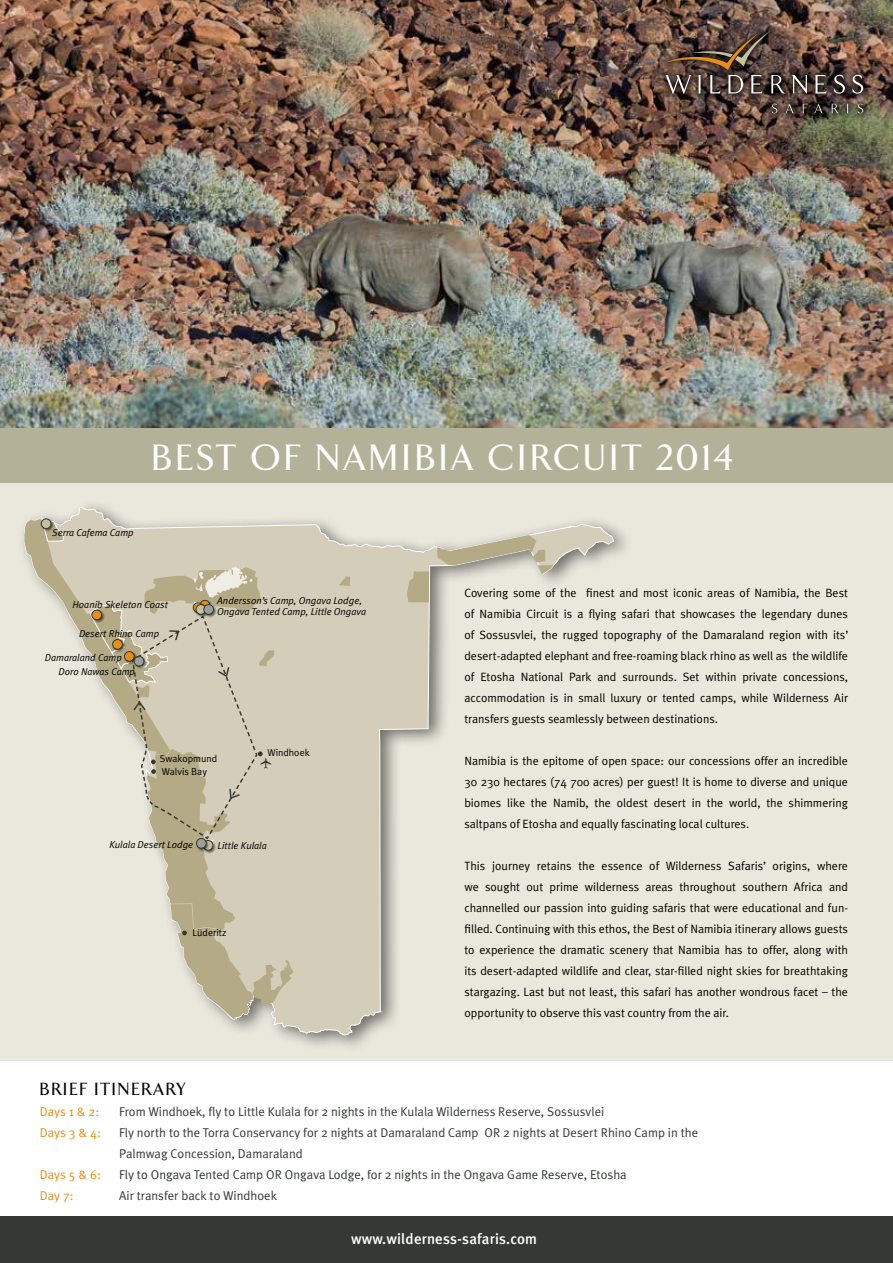
<style>
.page{position:relative;width:893px;height:1263px;background:#fff}
.page>*{position:absolute;margin:0;border:0;box-sizing:border-box;transform-origin:0 0}
.t1{font:500 37.5px "Arrow";letter-spacing:.1em;color:#fff}
.t2{font:500 18px "Arrow";letter-spacing:.1em;color:#000}
.t3{font:500 15px "Meta Plus";letter-spacing:.01em;color:#fff}
.t4{font:12.75px/21px "Meta Plus Normal";color:#343933}
.t5{font:12.75px "Meta Plus Normal";color:#e58e1a}
.t6{font:12px/21px "Meta Plus Normal";color:#000;text-align:justify}
.t7{font:italic 10.05px/11.6px "Meta Plus Normal";color:#000}
.t8{font:10.05px "Meta Plus Normal";color:#000}
</style>
<div class="page">
<img style="left:0;top:0;width:893px;height:428px">
<div style="left:0;top:428px;width:893px;height:55px;background:#b4b199"></div>
<div style="left:0;top:483px;width:893px;height:578px;background:#eae8dd"></div>
<div style="left:0;top:1216px;width:893px;height:47px;background:#343933"></div>
<div style="left:658px;top:23px;width:213px;height:98px;background:#000;opacity:.75"></div>
<img style="left:665px;top:30px;width:198px;height:64px">
<svg style="left:772px;top:104px;width:91px;height:9px"></svg>
<svg style="left:36px;top:504px;width:591px;height:532px"></svg>
<svg style="left:407px;top:571px;width:22px;height:31px"></svg>
<svg style="left:339px;top:576px;width:11px;height:10px"></svg>
<svg style="left:437px;top:535px;width:116px;height:39px"></svg>
<svg style="left:24px;top:517px;width:269px;height:502px"></svg>
<h1 class="t1" style="left:152px;top:438px;width:583px">BEST OF NAMIBIA CIRCUIT 2014</h1>
<p class="t7" style="left:52px;top:527px;width:83px">Serra Cafema Camp</p>
<p class="t7" style="left:73px;top:599px;width:97px">Hoanib Skeleton Coast</p>
<p class="t7" style="left:79px;top:628px;width:82px">Desert Rhino Camp</p>
<p class="t7" style="left:45px;top:652px;width:79px">Damaraland Camp</p>
<p class="t7" style="left:59px;top:665px;width:78px">Doro Nawas Camp</p>
<p class="t7" style="left:217px;top:594px;width:150px">Andersson’s Camp, Ongava Lodge,<br>Ongava Tented Camp, Little Ongava</p>
<p class="t8" style="left:160px;top:752px;width:59px">Swakopmund</p>
<p class="t8" style="left:162px;top:766px;width:47px">Walvis Bay</p>
<p class="t8" style="left:268px;top:747px;width:44px">Windhoek</p>
<p class="t7" style="left:109px;top:838px;width:85px">Kulala Desert Lodge</p>
<p class="t7" style="left:217px;top:839px;width:51px">Little Kulala</p>
<p class="t8" style="left:193px;top:927px;width:35px">Lüderitz</p>
<p class="t6" style="left:464px;top:582px;width:385px">Covering some of the finest and most iconic areas of Namibia, the Best of Namibia Circuit is a flying safari that showcases the legendary dunes of Sossusvlei, the rugged topography of the Damaraland region with its’ desert-adapted elephant and free-roaming black rhino as well as the wildlife of Etosha National Park and surrounds. Set within private concessions, accommodation is in small luxury or tented camps, while Wilderness Air transfers guests seamlessly between destinations.</p>
<p class="t6" style="left:464px;top:750px;width:385px">Namibia is the epitome of open space: our concessions offer an incredible 30 230 hectares (74 700 acres) per guest! It is home to diverse and unique biomes like the Namib, the oldest desert in the world, the shimmering saltpans of Etosha and equally fascinating local cultures.</p>
<p class="t6" style="left:464px;top:855px;width:385px">This journey retains the essence of Wilderness Safaris’ origins, where we sought out prime wilderness areas throughout southern Africa and channelled our passion into guiding safaris that were educational and fun&shy;filled. Continuing with this ethos, the Best of Namibia itinerary allows guests to experience the dramatic scenery that Namibia has to offer, along with its desert-adapted wildlife and clear, star-filled night skies for breathtaking stargazing. Last but not least, this safari has another wondrous facet – the opportunity to observe this vast country from the air.</p>
<h2 class="t2" style="left:40px;top:1079px;width:147px">BRIEF ITINERARY</h2>
<p class="t5" style="left:40px;top:1104px;width:61px">Days 1 &amp; 2:</p>
<p class="t4" style="left:119px;top:1100px;width:487px">From Windhoek, fly to Little Kulala for 2 nights in the Kulala Wilderness Reserve, Sossusvlei</p>
<p class="t5" style="left:40px;top:1125px;width:63px">Days 3 &amp; 4:</p>
<p class="t4" style="left:119px;top:1121px;width:580px">Fly north to the Torra Conservancy for 2 nights at Damaraland Camp OR 2 nights at Desert Rhino Camp in the<br>Palmwag Concession, Damaraland</p>
<p class="t5" style="left:40px;top:1167px;width:63px">Days 5 &amp; 6:</p>
<p class="t4" style="left:119px;top:1163px;width:509px">Fly to Ongava Tented Camp OR Ongava Lodge, for 2 nights in the Ongava Game Reserve, Etosha</p>
<p class="t5" style="left:40px;top:1188px;width:36px">Day 7:</p>
<p class="t4" style="left:119px;top:1184px;width:159px">Air transfer back to Windhoek</p>
<p class="t3" style="left:351px;top:1230px;width:188px">www.wilderness-safaris.com</p>
</div>
